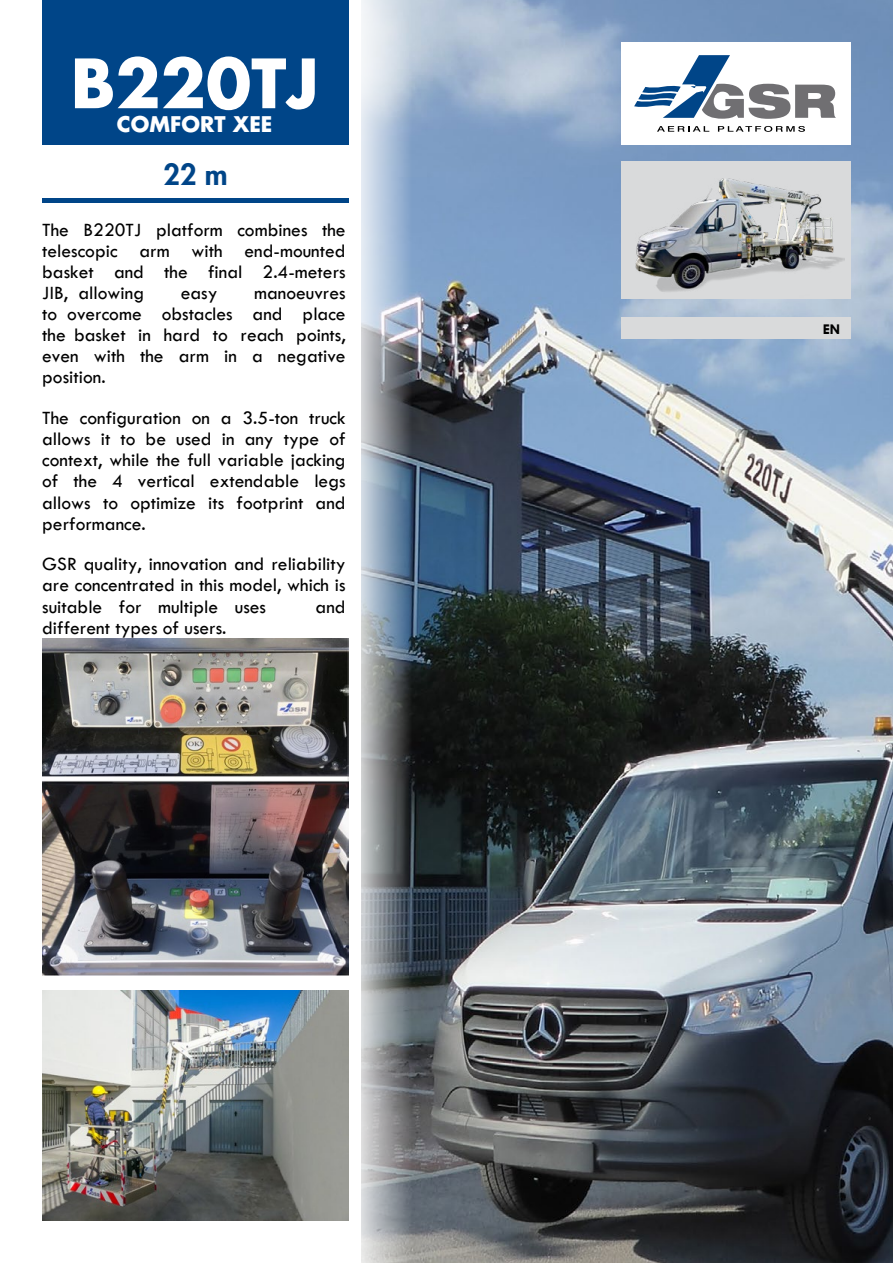
<style>
.page{position:relative;width:893px;height:1263px;background:#fff}
.page>*{position:absolute;margin:0;border:0;box-sizing:border-box;transform-origin:0 0}
.t1{font:700 66px "Futura Std";color:#fff}
.t2{font:800 28.5px "Futura Std";color:#004588}
.t3{font:700 21px "Futura Std";color:#fff}
.t4{font:19.5px/21.1px "Tw Cen";color:#000;text-align:justify}
.t5{font:700 15px "Tw Cen";color:#000}
</style>
<div class="page">
<img style="left:362px;top:0;width:531px;height:1263px">
<div style="left:621px;top:162px;width:229px;height:137px;background:#d9dadb"></div>
<img style="left:635px;top:178px;width:209px;height:114px">
<img style="left:43px;top:991px;width:306px;height:229px">
<img style="left:43px;top:639px;width:306px;height:337px">
<div style="left:621px;top:43px;width:229px;height:102px;background:#fff"></div>
<svg style="left:634px;top:55px;width:202px;height:64px"></svg>
<svg style="left:657px;top:126px;width:52px;height:6px"></svg>
<svg style="left:718px;top:126px;width:87px;height:6px"></svg>
<div style="left:621px;top:317px;width:229px;height:22px;background:#d9dadb"></div>
<div style="left:43px;top:0;width:306px;height:145px;background:#004588"></div>
<hr style="left:43px;top:198px;width:306px;height:4px;background:#004588">
<h1 class="t1" style="left:71px;top:40px;width:249px">B220TJ</h1>
<p class="t3" style="left:117px;top:110px;width:157px">COMFORT XEE</p>
<h2 class="t2" style="left:164px;top:157px;width:66px">22 m</h2>
<p class="t4" style="left:42px;top:219px;width:305px">The B220TJ platform combines the telescopic arm with end-mounted basket and the final 2.4-meters JIB, allowing</p>
<p class="t4" style="left:42px;top:282px;width:305px;text-indent:212px">manoeuvres to overcome obstacles and place the basket in hard to reach points, even with the arm in a negative position.</p>
<p class="t4" style="left:42px;top:407px;width:305px">The configuration on a 3.5-ton truck allows it to be used in any type of context, while the full variable jacking of the 4 vertical extendable legs allows to optimize its footprint and performance.</p>
<p class="t4" style="left:42px;top:553px;width:305px">GSR quality, innovation and reliability are concentrated in this model, which is suitable for multiple uses</p>
<p class="t4" style="left:181px;top:282px;width:38px">easy</p>
<p class="t4" style="left:316px;top:596px;width:32px">and</p>
<p class="t4" style="left:42px;top:617px;width:186px">different types of users.</p>
<p class="t5" style="left:823px;top:320px;width:19px">EN</p>
</div>
